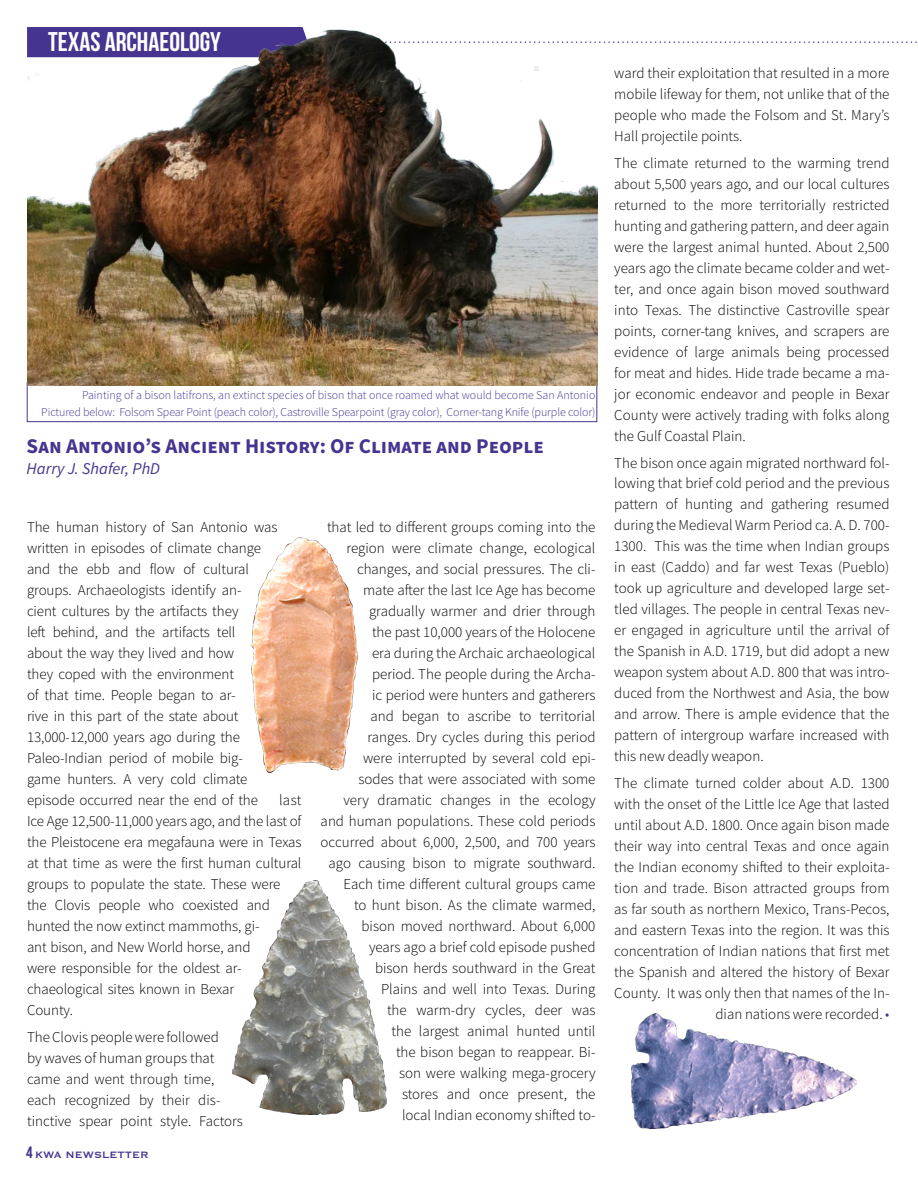
<style>
.page{position:relative;width:918px;height:1188px;background:#fff}
.page>*{position:absolute;margin:0;border:0;box-sizing:border-box;transform-origin:0 0}
.t1{font:700 27px "Bebas Neue";color:#fff}
.t2{font:700 21px "Source Sans Pro";color:#473490}
.t3{font:italic 16.5px "Source Sans Variable";letter-spacing:.02em;color:#473490}
.Body{font:15px/21px "Source Sans Variable";letter-spacing:.005em;color:#000}
.Picture_Credit{font:12px "Source Sans Variable";letter-spacing:-.005em;color:#473490}
.t4{font:12px "Copperplate";color:#473490}
.s1{font-family:"Bebas Neue";font-weight:700;font-size:16.5px}
.s2{color:#473490}
</style>
<div class="page">
<div style="left:27px;top:382px;width:570px;height:40px;border:1px solid #473490"></div>
<svg style="left:599px;top:41px;width:318px;height:2px"></svg>
<img style="left:27px;top:27px;width:570px;height:359px">
<img style="left:251px;top:538px;width:107px;height:234px">
<img style="left:232px;top:881px;width:155px;height:233px">
<img style="left:632px;top:1014px;width:224px;height:115px">
<p class="t1" style="left:48px;top:27px;width:174px">TEXAS ARCHAEOLOGY</p>
<p class="Picture_Credit" style="left:82px;top:388px;width:515px">Painting of a bison latifrons, an extinct species of bison that once roamed what would become San Antonio</p>
<p class="Picture_Credit" style="left:41px;top:404px;width:556px">Pictured below: Folsom Spear Point (peach color), Castroville Spearpoint (gray color), Corner-tang Knife (purple color)</p>
<p class="t2" style="left:27px;top:431px;width:519px">San Antonio’s Ancient History: Of Climate and People</p>
<p class="t3" style="left:27px;top:458px;width:135px">Harry J. Shafer, PhD</p>
<p class="Body" style="left:27px;top:517px;width:252px">The human history of San Antonio was written in episodes of climate change and the ebb and flow of cultural groups. Archaeologists identify an-<br>cient cultures by the artifacts they<br>left behind, and the artifacts tell<br>about the way they lived and how<br>they coped with the environment<br>of that time. People began to ar-<br>rive in this part of the state about 13,000-12,000 years ago during the Paleo-Indian period of mobile big&shy;game hunters. A very cold climate episode occurred near the end of the</p>
<p class="Body" style="left:27px;top:790px;width:276px;text-indent:252px">last Ice Age 12,500-11,000 years ago, and the last of the Pleistocene era megafauna were in Texas at that time as were the first human cultural groups to populate the state. These were the Clovis people who coexisted and hunted the now extinct mammoths, gi-<br>ant bison, and New World horse, and<br>were responsible for the oldest ar&shy;chaeological sites known in Bexar<br>County.</p>
<p class="Body" style="left:27px;top:1027px;width:217px">The Clovis people were followed<br>by waves of human groups that came and went through time, each recognized by their dis&shy;tinctive spear point style. Factors</p>
<p class="t4" style="left:26px;top:1148px;width:124px"><span class="s1">4</span> KWA NEWSLETTER</p>
<p class="Body" style="left:321px;top:517px;width:276px;text-align:right">that led to different groups coming into the region were climate change, ecological changes, and social pressures. The cli-<br>mate after the last Ice Age has become gradually warmer and drier through<br>the past 10,000 years of the Holocene<br>era during the Archaic archaeological<br>period. The people during the Archa-<br>ic period were hunters and gatherers<br>and began to ascribe to territorial<br>ranges. Dry cycles during this period<br>were interrupted by several cold epi-<br>sodes that were associated with some<br>very dramatic changes in the ecology and human populations. These cold periods occurred about 6,000, 2,500, and 700 years ago causing bison to migrate southward.<br>Each time different cultural groups came<br>to hunt bison. As the climate warmed, bison moved northward. About 6,000<br>years ago a brief cold episode pushed<br>bison herds southward in the Great<br>Plains and well into Texas. During<br>the warm-dry cycles, deer was<br>the largest animal hunted until<br>the bison began to reappear. Bi-<br>son were walking mega-grocery<br>stores and once present, the<br>local Indian economy shifted to-</p>
<p class="Body" style="left:614px;top:63px;width:277px;text-align:justify">ward their exploitation that resulted in a more mobile lifeway for them, not unlike that of the people who made the Folsom and St. Mary’s Hall projectile points.</p>
<p class="Body" style="left:614px;top:153px;width:277px;text-align:justify">The climate returned to the warming trend about 5,500 years ago, and our local cultures returned to the more territorially restricted hunting and gathering pattern, and deer again were the largest animal hunted. About 2,500 years ago the climate became colder and wet&shy;ter, and once again bison moved southward into Texas. The distinctive Castroville spear points, corner-tang knives, and scrapers are evidence of large animals being processed for meat and hides. Hide trade became a ma&shy;jor economic endeavor and people in Bexar County were actively trading with folks along the Gulf Coastal Plain.</p>
<p class="Body" style="left:614px;top:454px;width:277px;line-height:19.5px">The bison once again migrated northward fol&shy;lowing that brief cold period and the previous</p>
<p class="Body" style="left:614px;top:494px;width:277px;text-align:justify">pattern of hunting and gathering resumed during the Medieval Warm Period ca. A. D. 700- 1300. This was the time when Indian groups in east (Caddo) and far west Texas (Pueblo) took up agriculture and developed large set&shy;tled villages. The people in central Texas nev&shy;er engaged in agriculture until the arrival of the Spanish in A.D. 1719, but did adopt a new weapon system about A.D. 800 that was intro&shy;duced from the Northwest and Asia, the bow and arrow. There is ample evidence that the pattern of intergroup warfare increased with this new deadly weapon.</p>
<p class="Body" style="left:614px;top:773px;width:277px;text-align:right">The climate turned colder about A.D. 1300 with the onset of the Little Ice Age that lasted until about A.D. 1800. Once again bison made their way into central Texas and once again the Indian economy shifted to their exploita&shy;tion and trade. Bison attracted groups from as far south as northern Mexico, Trans-Pecos, and eastern Texas into the region. It was this concentration of Indian nations that first met the Spanish and altered the history of Bexar County. It was only then that names of the In&shy;dian nations were recorded. <span class="s2">•</span></p>
</div>
